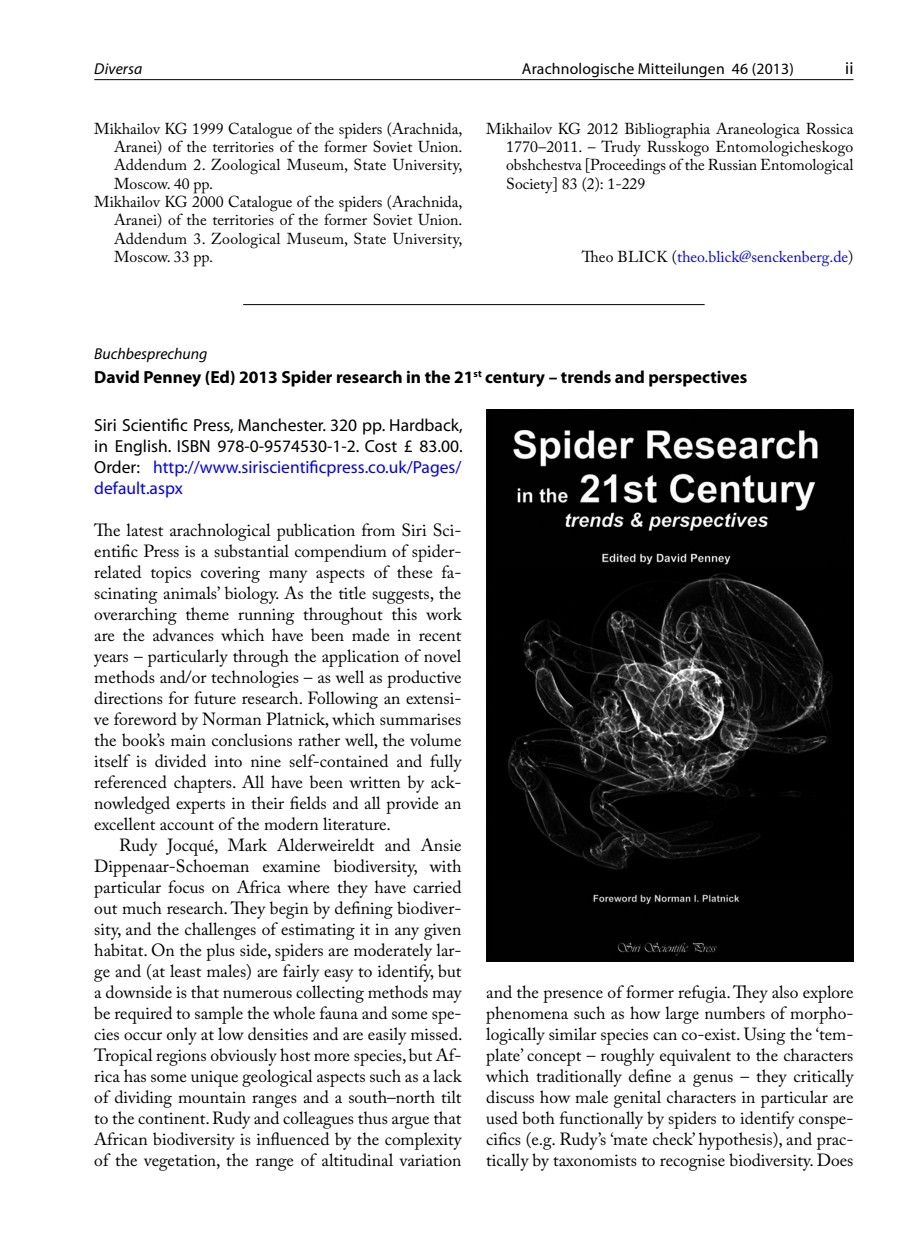
<style>
.page{position:relative;width:918px;height:1241px;background:#fff}
.page>*{position:absolute;margin:0;border:0;box-sizing:border-box;transform-origin:0 0}
.t1{font:17.5px/21px "Adobe Caslon Pro";color:#000;text-align:justify}
.t2{font:17.5px/21px "Myriad";color:#000;text-align:justify}
.t3{font:700 17.5px "Myriad Pro";color:#000}
.t4{font:17.5px "Myriad Pro";color:#000}
.t5{font:15.75px/18.4px "Adobe Caslon Pro";color:#000;text-align:justify}
.t6{font:15.75px "Myriad Pro";letter-spacing:.01em;color:#000}
.t7{font:15.75px "Adobe Caslon Pro";color:#00f}
.t8{font:italic 15.75px "Myriad Pro";color:#000}
.s1{color:#000}
.s2{color:#00f}
</style>
<div class="page">
<hr style="left:94px;top:79px;width:759px;height:1px;background:#000">
<img style="left:486px;top:409px;width:367px;height:551px">
<hr style="left:243px;top:304px;width:461px;height:1px;background:#000">
<p class="t8" style="left:94px;top:59px;width:50px">Diversa</p>
<p class="t6" style="left:522px;top:59px;width:273px">Arachnologische Mitteilungen 46 (2013)</p>
<p class="t4" style="left:845px;top:58px;width:10px">ii</p>
<p class="t5" style="left:94px;top:119px;width:370px">Mikhailov KG 1999 Catalogue of the spiders (Arachnida,</p>
<p class="t5" style="left:114px;top:137px;width:350px">Aranei) of the territories of the former Soviet Union.</p>
<p class="t5" style="left:114px;top:156px;width:350px">Addendum 2. Zoological Museum, State University,</p>
<p class="t5" style="left:114px;top:174px;width:101px">Moscow. 40 pp.</p>
<p class="t5" style="left:94px;top:192px;width:370px">Mikhailov KG 2000 Catalogue of the spiders (Arachnida,</p>
<p class="t5" style="left:114px;top:211px;width:350px">Aranei) of the territories of the former Soviet Union.</p>
<p class="t5" style="left:114px;top:229px;width:350px">Addendum 3. Zoological Museum, State University,</p>
<p class="t5" style="left:114px;top:247px;width:101px">Moscow. 33 pp.</p>
<p class="t5" style="left:506px;top:119px;width:349px;text-indent:-20px">Mikhailov KG 2012 Bibliographia Araneologica Rossica 1770–2011. – Trudy Russkogo Entomologicheskogo obshchestva [Proceedings of the Russian Entomological Society] 83 (2): 1-229</p>
<p class="t5" style="left:582px;top:247px;width:58px">Theo Blick</p>
<p class="t7" style="left:672px;top:247px;width:183px"><span class="s1">(</span>theo.blick@senckenberg.de<span class="s1">)</span></p>
<p class="t8" style="left:94px;top:343px;width:115px">Buchbesprechung</p>
<p class="t3" style="left:94px;top:366px;width:654px">David Penney (Ed) 2013 Spider research in the 21<sup>st</sup> century – trends and perspectives</p>
<p class="t2" style="left:94px;top:415px;width:370px">Siri Scientific Press, Manchester. 320 pp. Hardback, in English. ISBN 978-0-9574530-1-2. Cost £ 83.00.<br>Order: <span class="s2">http://www.siriscientificpress.co.uk/Pages/ default.aspx</span></p>
<p class="t1" style="left:94px;top:519px;width:369px">The latest arachnological publication from Siri Sci&shy;entific Press is a substantial compendium of spider&shy;related topics covering many aspects of these fa&shy;scinating animals’ biology. As the title suggests, the overarching theme running throughout this work are the advances which have been made in recent years – particularly through the application of novel methods and/or technologies – as well as productive directions for future research. Following an extensi&shy;ve foreword by Norman Platnick, which summarises the book’s main conclusions rather well, the volume itself is divided into nine self-contained and fully referenced chapters. All have been written by ack&shy;nowledged experts in their fields and all provide an excellent account of the modern literature.</p>
<p class="t1" style="left:94px;top:834px;width:370px;text-indent:25px">Rudy Jocqué, Mark Alderweireldt and Ansie Dippenaar-Schoeman examine biodiversity, with particular focus on Africa where they have carried out much research. They begin by defining biodiver&shy;sity, and the challenges of estimating it in any given habitat. On the plus side, spiders are moderately lar&shy;ge and (at least males) are fairly easy to identify, but a downside is that numerous collecting methods may be required to sample the whole fauna and some spe&shy;cies occur only at low densities and are easily missed.<br>Tropical regions obviously host more species, but Af&shy;rica has some unique geological aspects such as a lack of dividing mountain ranges and a south–north tilt to the continent. Rudy and colleagues thus argue that African biodiversity is influenced by the complexity of the vegetation, the range of altitudinal variation</p>
<p class="t1" style="left:486px;top:981px;width:369px">and the presence of former refugia. They also explore phenomena such as how large numbers of morpho&shy;logically similar species can co-exist. Using the ‘tem&shy;plate’ concept – roughly equivalent to the characters which traditionally define a genus – they critically discuss how male genital characters in particular are used both functionally by spiders to identify conspe&shy;cifics (e.g. Rudy’s ‘mate check’ hypothesis), and prac&shy;tically by taxonomists to recognise biodiversity. Does</p>
</div>
